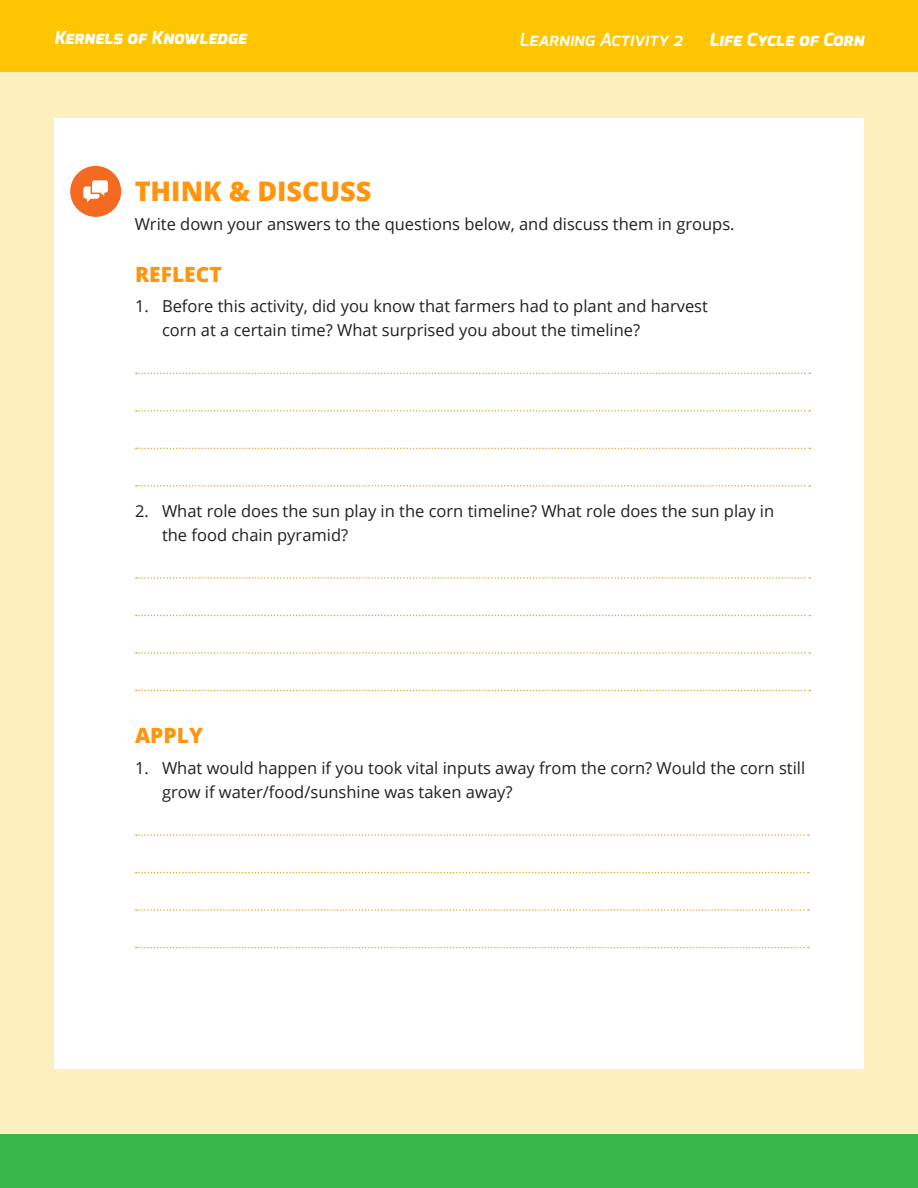
<style>
.page{position:relative;width:918px;height:1188px;background:#fcf0bf}
.page>*{position:absolute;margin:0;border:0;box-sizing:border-box;transform-origin:0 0}
.t1{font:800 27px "Open Sans";color:#ff940d}
.t2{font:800 21px "Open Sans";color:#ff940d}
.t3{font:italic 800 18px "Exo";color:#fff}
.t4{font:italic 600 18px "Exo";color:#fff}
.t5{font:16.5px/24px "Open Sans";color:#231f20}
</style>
<div class="page">
<div style="left:54px;top:119px;width:810px;height:950px;background:#fff"></div>
<div style="left:0;top:1134px;width:918px;height:54px;background:#3ab54a"></div>
<div style="left:0;top:0;width:918px;height:72px;background:#ffc500"></div>
<div style="left:70px;top:166px;width:51px;height:51px;background:#f36a21;border-radius:50%"></div>
<svg style="left:83px;top:180px;width:25px;height:22px"></svg>
<svg style="left:136px;top:373px;width:674px;height:1px"></svg>
<svg style="left:136px;top:410px;width:674px;height:2px"></svg>
<svg style="left:136px;top:448px;width:674px;height:1px"></svg>
<svg style="left:136px;top:485px;width:674px;height:2px"></svg>
<svg style="left:136px;top:577px;width:674px;height:2px"></svg>
<svg style="left:136px;top:615px;width:674px;height:1px"></svg>
<svg style="left:136px;top:652px;width:674px;height:2px"></svg>
<svg style="left:136px;top:690px;width:674px;height:1px"></svg>
<svg style="left:136px;top:834px;width:673px;height:115px"></svg>
<p class="t3" style="left:54px;top:26px;width:194px">Kernels of Knowledge</p>
<p class="t4" style="left:519px;top:28px;width:165px">Learning Activity 2</p>
<p class="t3" style="left:709px;top:28px;width:156px">Life Cycle of Corn</p>
<p class="t1" style="left:135px;top:170px;width:238px">THINK &amp; DISCUSS</p>
<p class="t5" style="left:135px;top:211px;width:601px">Write down your answers to the questions below, and discuss them in groups.</p>
<p class="t2" style="left:135px;top:258px;width:88px">REFLECT</p>
<p class="t5" style="left:162px;top:294px;width:548px;text-indent:-27px">1. Before this activity, did you know that farmers had to plant and harvest corn at a certain time? What surprised you about the timeline?</p>
<p class="t5" style="left:162px;top:499px;width:614px;text-indent:-27px">2. What role does the sun play in the corn timeline? What role does the sun play in the food chain pyramid?</p>
<p class="t2" style="left:135px;top:720px;width:69px">APPLY</p>
<p class="t5" style="left:162px;top:756px;width:645px;text-indent:-27px">1. What would happen if you took vital inputs away from the corn? Would the corn still grow if water/food/sunshine was taken away?</p>
</div>
